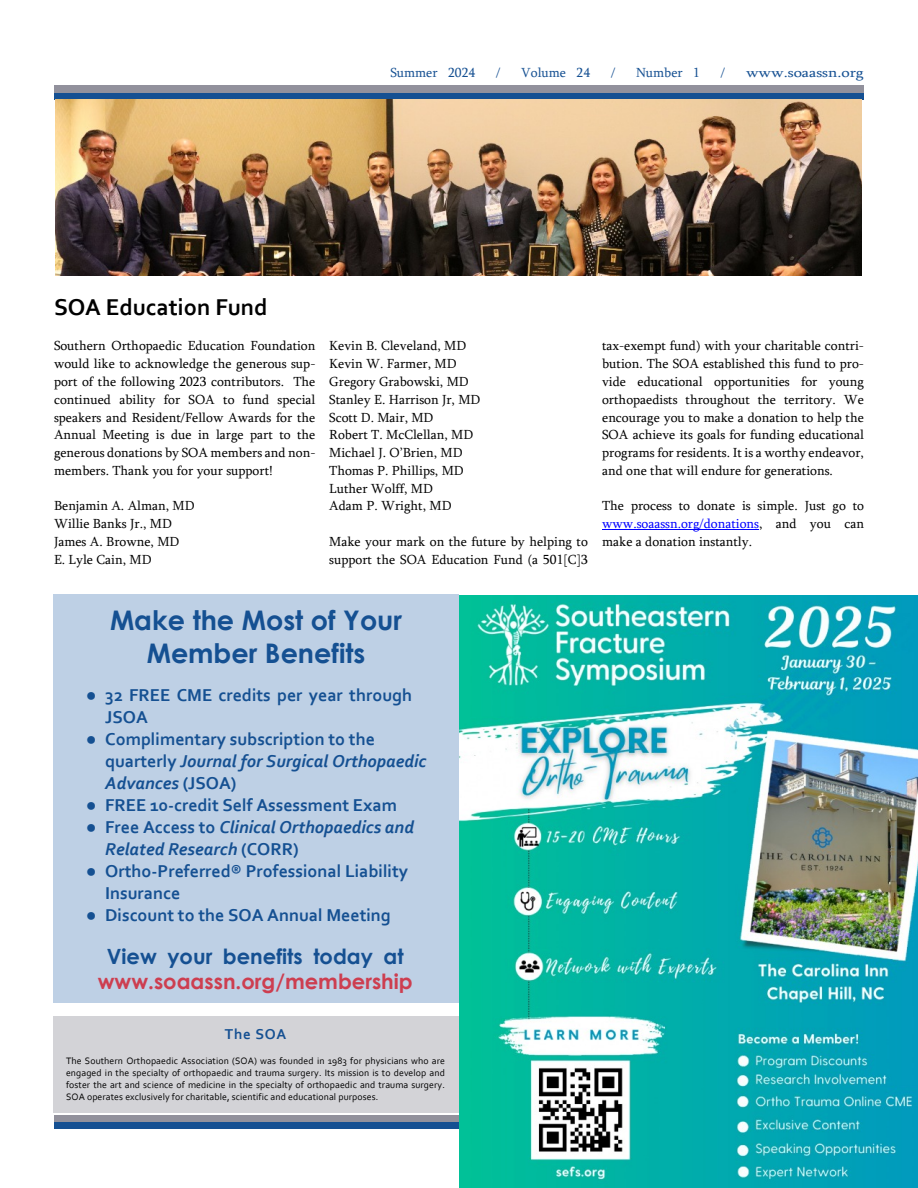
<style>
.page{position:relative;width:918px;height:1188px;background:#fff}
.page>*{position:absolute;margin:0;border:0;box-sizing:border-box;transform-origin:0 0}
.t1{font:700 27px/33.2px "Century Gothic";color:#155092;text-align:center}
.t2{font:700 24px "Corbel";color:#000}
.t3{font:700 21px "Century Gothic";color:#cd3e50}
.t4{font:700 21px "Century Gothic";color:#155092}
.t5{font:700 18px/22px "Corbel";color:#155092}
.t6{font:italic 700 18px/22px "Corbel";color:#155092}
.t7{font:700 15px "Corbel";letter-spacing:.05em;color:#155092}
.t8{font:13.5px/17.9px "Sylfaen";color:#000;text-align:justify}
.t9{font:13.5px "Sylfaen";color:#155092}
.t10{font:13.5px "Sylfaen";color:#155092;scale:1.21 1}
.t11{font:9.75px/11.9px "Corbel";letter-spacing:.01em;color:#000;text-align:justify}
.s1{color:#00f}
.s2{font-family:"Times New Roman"}
.s3{font-style:italic}
.s4{font-family:"Times New Roman";font-style:normal}
.s5{font-style:normal}
</style>
<div class="page">
<div style="left:54px;top:85px;width:810px;height:11px;background:#92919c"></div>
<div style="left:54px;top:93px;width:810px;height:7px;background:#155092"></div>
<div style="left:54px;top:1115px;width:810px;height:11px;background:#92919c"></div>
<div style="left:54px;top:1123px;width:810px;height:6px;background:#155092"></div>
<img style="left:459px;top:595px;width:459px;height:593px">
<div style="left:53px;top:1016px;width:406px;height:97px;background:#d3d3d7"></div>
<div style="left:54px;top:594px;width:405px;height:409px;background:#bed0e5"></div>
<hr style="left:602px;top:529px;width:157px;height:1px;background:#00f">
<img style="left:55px;top:99px;width:807px;height:176px">
<p class="t9" style="left:390px;top:67px;width:86px">Summer 2024</p>
<p class="t9" style="left:496px;top:67px;width:6px">/</p>
<p class="t9" style="left:521px;top:67px;width:70px">Volume 24</p>
<p class="t9" style="left:611px;top:67px;width:6px">/</p>
<p class="t9" style="left:636px;top:67px;width:65px">Number 1</p>
<p class="t9" style="left:721px;top:67px;width:6px">/</p>
<p class="t10" style="left:746px;top:67px;width:99px">www.soaassn.org</p>
<h2 class="t2" style="left:54px;top:297px;width:215px">SOA Education Fund</h2>
<p class="t8" style="left:54px;top:338px;width:263px">Southern Orthopaedic Education Foundation would like to acknowledge the generous sup&shy;port of the following 2023 contributors. The continued ability for SOA to fund special speakers and Resident/Fellow Awards for the Annual Meeting is due in large part to the generous donations by SOA members and non&shy;members. Thank you for your support!</p>
<p class="t8" style="left:54px;top:498px;width:142px;text-align:left">Benjamin A. Alman, MD<br>Willie Banks Jr., MD<br>James A. Browne, MD<br>E. Lyle Cain, MD</p>
<p class="t8" style="left:329px;top:338px;width:153px;text-align:left">Kevin B. Cleveland, MD<br>Kevin W. Farmer, MD<br>Gregory Grabowski, MD<br>Stanley E. Harrison Jr, MD<br>Scott D. Mair, MD<br>Robert T. McClellan, MD<br>Michael J. O’Brien, MD<br>Thomas P. Phillips, MD<br>Luther Wolff, MD<br>Adam P. Wright, MD</p>
<p class="t8" style="left:329px;top:534px;width:260px">Make your mark on the future by helping to support the SOA Education Fund (a 501[C]3</p>
<p class="t8" style="left:602px;top:338px;width:263px">tax-exempt fund) with your charitable contri&shy;bution. The SOA established this fund to pro&shy;vide educational opportunities for young orthopaedists throughout the territory. We encourage you to make a donation to help the SOA achieve its goals for funding educational programs for residents. It is a worthy endeavor, and one that will endure for generations.</p>
<p class="t8" style="left:602px;top:498px;width:263px">The process to donate is simple. Just go to <span class="s1">www.soaassn.org/donations</span>, and you can make a donation instantly.</p>
<h1 class="t1" style="left:110px;top:606px;width:294px">Make the Most of Your<br>Member Benefits</h1>
<h3 class="t5" style="left:105px;top:686px;width:308px;text-indent:-19px"><span class="s2">●</span> 32 FREE CME credits per year through<br>JSOA</h3>
<h3 class="t5" style="left:105px;top:730px;width:323px;text-indent:-19px"><span class="s2">●</span> Complimentary subscription to the quarterly <span class="s3">Journal for Surgical Orthopaedic<br>Advances</span> (JSOA)</h3>
<h3 class="t5" style="left:86px;top:795px;width:313px"><span class="s2">●</span> FREE 10-credit Self Assessment Exam</h3>
<h3 class="t6" style="left:105px;top:817px;width:310px;text-indent:-19px"><span class="s4">●</span> <span class="s5">Free Access to</span> Clinical Orthopaedics and<br>Related Research <span class="s5">(CORR)</span></h3>
<h3 class="t5" style="left:105px;top:861px;width:304px;text-indent:-19px"><span class="s2">●</span> Ortho-Preferred® Professional Liability<br>Insurance</h3>
<h3 class="t5" style="left:86px;top:905px;width:306px"><span class="s2">●</span> Discount to the SOA Annual Meeting</h3>
<h3 class="t4" style="left:107px;top:948px;width:298px">View your benefits today at</h3>
<h3 class="t3" style="left:98px;top:974px;width:317px">www.soaassn.org/membership</h3>
<p class="t7" style="left:225px;top:1028px;width:63px">The SOA</p>
<p class="t11" style="left:66px;top:1056px;width:380px">The Southern Orthopaedic Association (SOA) was founded in 1983 for physicians who are engaged in the specialty of orthopaedic and trauma surgery. Its mission is to develop and foster the art and science of medicine in the specialty of orthopaedic and trauma surgery.<br>SOA operates exclusively for charitable, scientific and educational purposes.</p>
</div>
